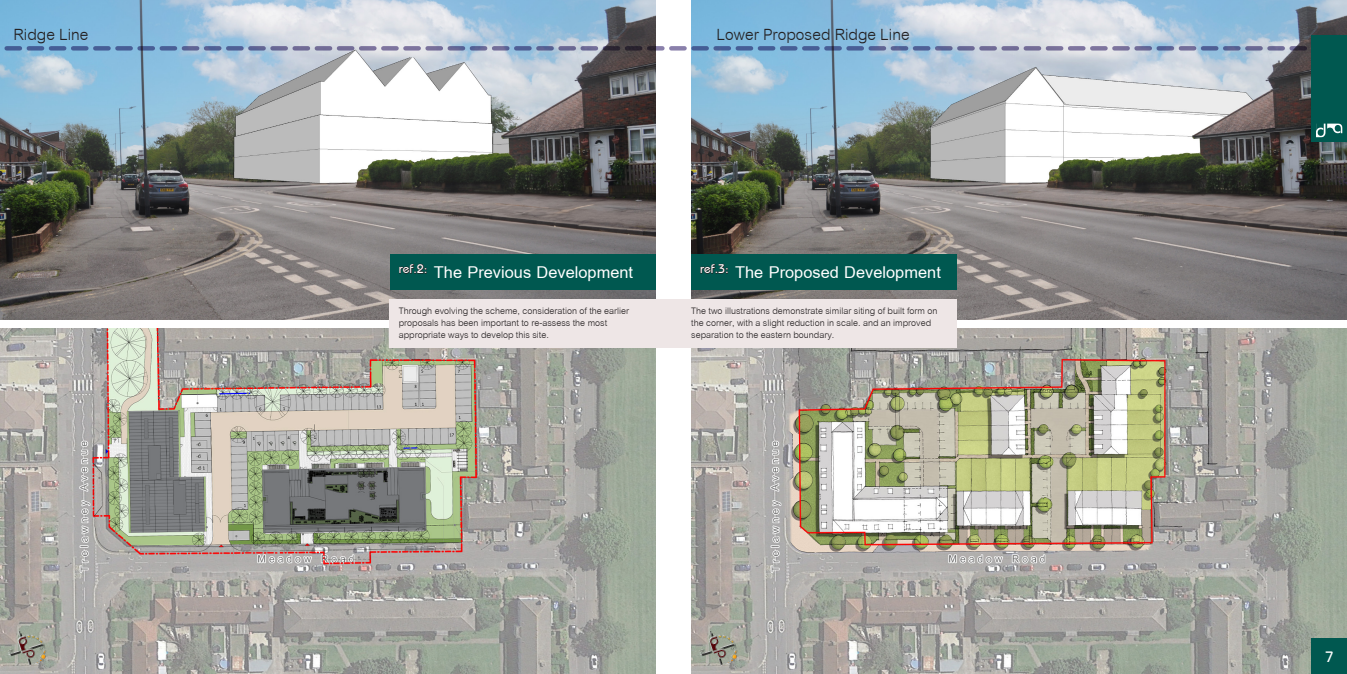
<style>
.page{position:relative;width:1347px;height:674px;background:#fff}
.page>*{position:absolute;margin:0;border:0;box-sizing:border-box;transform-origin:0 0}
.t1{font:700 25px "Cordia New";color:#fff}
.Body_Text{font:23.75px "Cordia New";color:#231f20}
.t2{font:500 15px "Bauhaus IT Cby BT";color:#fff}
.Body_Text-2{font:13.75px/11.8px "Cordia New";color:#231f20}
</style>
<div class="page">
<img style="left:0;top:0;width:656px;height:319px">
<img style="left:691px;top:0;width:655px;height:319px">
<img style="left:0;top:328px;width:656px;height:345px">
<img style="left:691px;top:328px;width:655px;height:345px">
<div style="left:390px;top:299px;width:567px;height:48px;background:#eee6e6"></div>
<img style="left:4px;top:624px;width:45px;height:45px">
<img style="left:695px;top:624px;width:45px;height:45px">
<svg style="left:7px;top:46px;width:1297px;height:4px;background:#717da4"></svg>
<div style="left:390px;top:254px;width:266px;height:36px;background:#005850"></div>
<div style="left:691px;top:254px;width:266px;height:36px;background:#005850"></div>
<svg style="left:129px;top:410px;width:75px;height:122px;background:#858887"></svg>
<svg style="left:262px;top:467px;width:164px;height:65px;background:#686b6b"></svg>
<div style="left:1311px;top:638px;width:35px;height:35px;background:#005850"></div>
<div style="left:1311px;top:35px;width:35px;height:107px;background:#005850"></div>
<svg style="left:1316px;top:123px;width:26px;height:14px"></svg>
<p class="Body_Text" style="left:14px;top:24px;width:77px">Ridge Line</p>
<p class="Body_Text" style="left:716px;top:24px;width:195px">Lower Proposed Ridge Line</p>
<p class="t1" style="left:399px;top:257px;width:236px"><sup>ref.2:</sup> The Previous Development</p>
<p class="t1" style="left:700px;top:257px;width:242px"><sup>ref.3:</sup> The Proposed Development</p>
<p class="Body_Text-2" style="left:399px;top:304px;width:232px">Through evolving the scheme, consideration of the earlier proposals has been important to re-assess the most appropriate ways to develop this site.</p>
<p class="Body_Text-2" style="left:691px;top:304px;width:248px">The two illustrations demonstrate similar siting of built form on the corner, with a slight reduction in scale. and an improved separation to the eastern boundary.</p>
<p class="t2" style="left:1325px;top:646px;width:10px">7</p>
</div>
